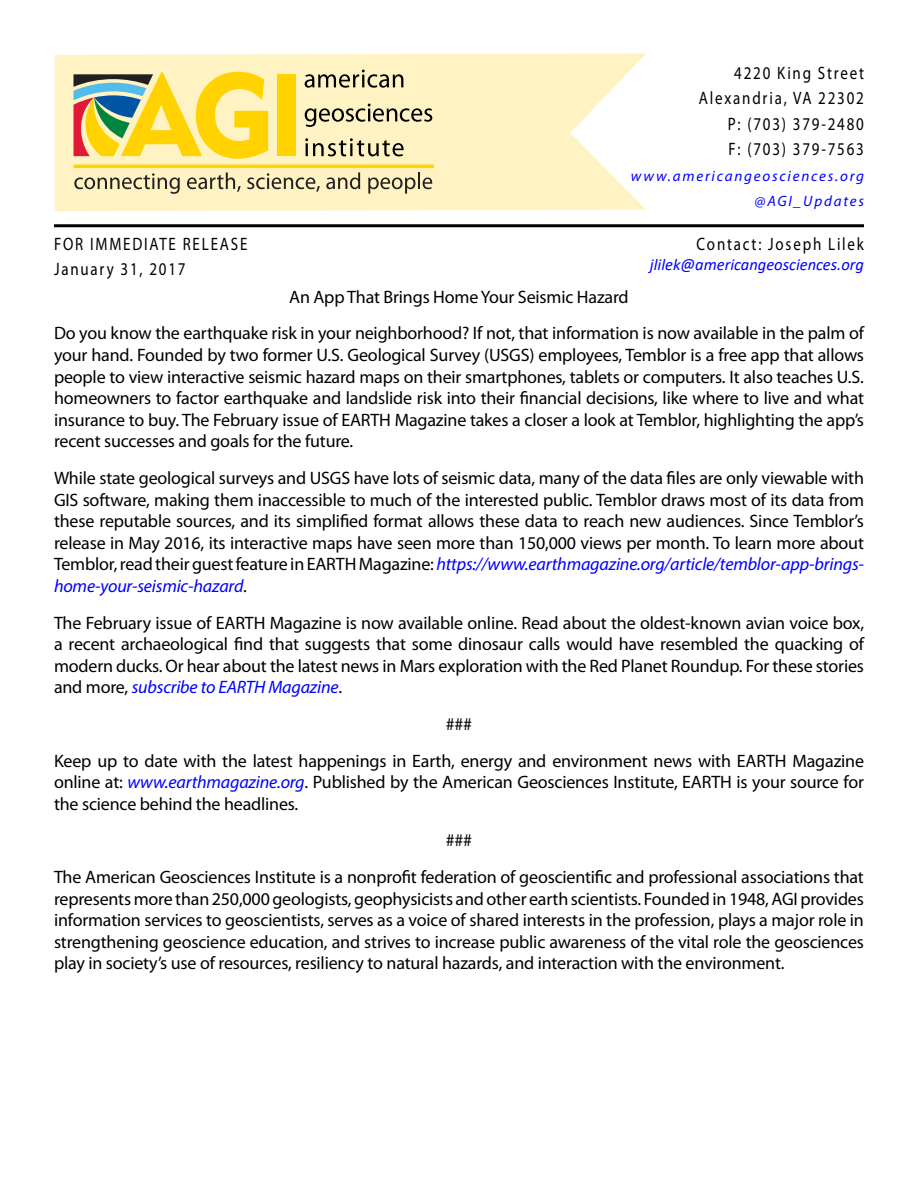
<style>
.page{position:relative;width:918px;height:1188px;background:#fff}
.page>*{position:absolute;margin:0;border:0;box-sizing:border-box;transform-origin:0 0}
.t1{font:18px/21.6px "Myriad Pro";letter-spacing:-.01em;color:#000;text-align:justify}
.t2{font:18px/25.5px "Myriad Pro";letter-spacing:.12em;color:#000;scale:.83 1}
.t3{font:italic 16.5px "Calibri";color:#00f}
.t4{font:italic 15px/25.5px "Myriad Pro";letter-spacing:.12em;color:#00f;text-align:right}
.s1{font-style:italic;color:#00f}
</style>
<div class="page">
<svg style="left:55px;top:54px;width:591px;height:157px;background:#fef4c8"></svg>
<svg style="left:305px;top:70px;width:98px;height:18px;background:#b8af8c"></svg>
<svg style="left:305px;top:104px;width:127px;height:23px;background:#c4bb96"></svg>
<svg style="left:305px;top:138px;width:99px;height:18px;background:#bdb490"></svg>
<svg style="left:74px;top:72px;width:194px;height:87px;background:#dfcb61"></svg>
<div style="left:277px;top:75px;width:19px;height:81px;background:#ffd200"></div>
<svg style="left:74px;top:173px;width:106px;height:21px;background:#cfc59f"></svg>
<svg style="left:187px;top:172px;width:54px;height:20px"></svg>
<svg style="left:247px;top:173px;width:73px;height:19px"></svg>
<svg style="left:326px;top:172px;width:34px;height:17px"></svg>
<svg style="left:368px;top:172px;width:64px;height:22px"></svg>
<hr style="left:74px;top:165px;width:360px;height:3px;background:#ffd200">
<hr style="left:54px;top:224px;width:810px;height:3px;background:#000">
<p class="t2" style="left:699px;top:60px;width:200px;text-align:right">4220 King Street<br>Alexandria, VA 22302<br>P: (703) 379-2480<br>F: (703) 379-7563</p>
<p class="t4" style="left:631px;top:163px;width:235px">www.americangeosciences.org @AGI_Updates</p>
<p class="t2" style="left:54px;top:231px;width:235px">FOR IMMEDIATE RELEASE<br>January 31, 2017</p>
<p class="t2" style="left:697px;top:231px;width:203px">Contact: Joseph Lilek</p>
<p class="t3" style="left:650px;top:253px;width:216px">jlilek@americangeosciences.org</p>
<p class="t1" style="left:54px;top:278px;width:812px;line-height:36.6px;text-align:center">An App That Brings Home Your Seismic Hazard<br>Do you know the earthquake risk in your neighborhood? If not, that information is now available in the palm of</p>
<p class="t1" style="left:54px;top:344px;width:812px">your hand. Founded by two former U.S. Geological Survey (USGS) employees, Temblor is a free app that allows people to view interactive seismic hazard maps on their smartphones, tablets or computers. It also teaches U.S. homeowners to factor earthquake and landslide risk into their financial decisions, like where to live and what insurance to buy. The February issue of EARTH Magazine takes a closer a look at Temblor, highlighting the app’s recent successes and goals for the future.</p>
<p class="t1" style="left:54px;top:467px;width:812px">While state geological surveys and USGS have lots of seismic data, many of the data files are only viewable with GIS software, making them inaccessible to much of the interested public. Temblor draws most of its data from these reputable sources, and its simplified format allows these data to reach new audiences. Since Temblor’s release in May 2016, its interactive maps have seen more than 150,000 views per month. To learn more about Temblor, read their guest feature in EARTH Magazine: <span class="s1">https://www.earthmagazine.org/article/temblor-app-brings&shy;home-your-seismic-hazard</span>.</p>
<p class="t1" style="left:54px;top:611px;width:812px">The February issue of EARTH Magazine is now available online. Read about the oldest-known avian voice box, a recent archaeological find that suggests that some dinosaur calls would have resembled the quacking of modern ducks. Or hear about the latest news in Mars exploration with the Red Planet Roundup. For these stories and more, <span class="s1">subscribe to EARTH Magazine</span>.</p>
<p class="t1" style="left:54px;top:705px;width:812px;line-height:36.6px;text-align:center">###<br>Keep up to date with the latest happenings in Earth, energy and environment news with EARTH Magazine</p>
<p class="t1" style="left:54px;top:771px;width:811px">online at: <span class="s1">www.earthmagazine.org</span>. Published by the American Geosciences Institute, EARTH is your source for the science behind the headlines.</p>
<p class="t1" style="left:54px;top:822px;width:811px;line-height:36.6px;text-align:center">###<br>The American Geosciences Institute is a nonprofit federation of geoscientific and professional associations that</p>
<p class="t1" style="left:54px;top:887px;width:812px">represents more than 250,000 geologists, geophysicists and other earth scientists. Founded in 1948, AGI provides information services to geoscientists, serves as a voice of shared interests in the profession, plays a major role in strengthening geoscience education, and strives to increase public awareness of the vital role the geosciences play in society’s use of resources, resiliency to natural hazards, and interaction with the environment.</p>
</div>
